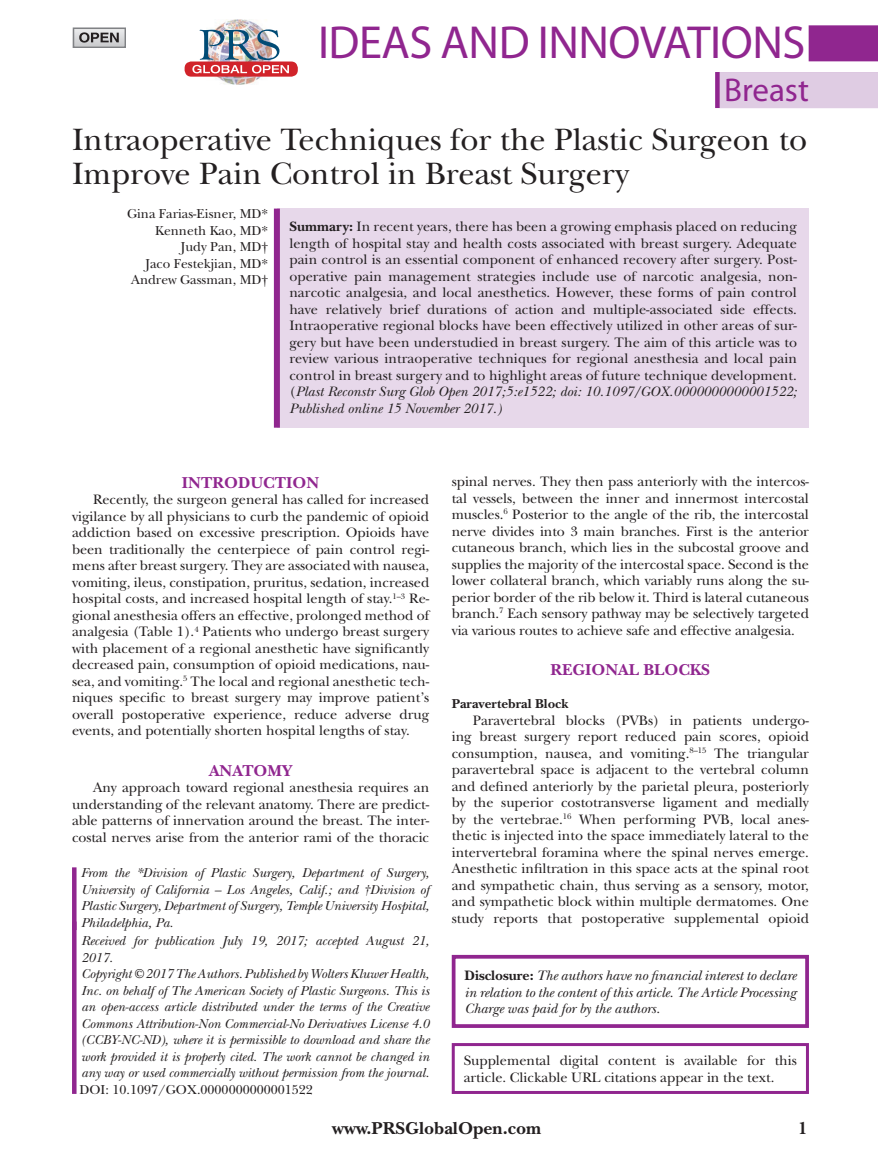
<style>
.page{position:relative;width:878px;height:1175px;background:#fff}
.page>*{position:absolute;margin:0;border:0;box-sizing:border-box;transform-origin:0 0}
.t1{font:46.5px "Myriad Pro";letter-spacing:-.01em;color:#90268f}
.t2{font:33px "Myriad Pro";color:#90268f}
.t3{font:32.25px/34.5px "New Baskerville";color:#231f20}
.t4{font:700 18px "New Baskerville";color:#231f20}
.t5{font:700 16.5px "New Baskerville";color:#90268f}
.t6{font:14.25px/16.5px "New Baskerville";color:#231f20;text-align:justify}
.t7{font:italic 14.25px/16.5px "New Baskerville";color:#231f20;text-align:justify}
.t8{font:italic 13.5px/16.5px "New Baskerville";color:#231f20}
.t9{font:13.5px/16.5px "New Baskerville";color:#231f20;text-align:right}
.t10{font:700 13.5px "New Baskerville";color:#231f20}
.s1{font-weight:700}
.s2{font-style:italic}
.s3{font-weight:700;font-style:normal}
</style>
<div class="page">
<div style="left:73px;top:28px;width:52px;height:20px;border:2px solid #808285"></div>
<svg style="left:79px;top:32px;width:40px;height:11px"></svg>
<img style="left:215px;top:20px;width:48px;height:64px">
<svg style="left:184px;top:61px;width:114px;height:16px"></svg>
<img style="left:192px;top:29px;width:97px;height:44px">
<hr style="left:72px;top:921px;width:4px;height:172px;background:#90268f">
<hr style="left:72px;top:867px;width:4px;height:63px;background:#90268f">
<div style="left:277px;top:208px;width:531px;height:220px;background:#e7d8ea"></div>
<div style="left:274px;top:208px;width:6px;height:220px;background:#90268f"></div>
<div style="left:452px;top:955px;width:356px;height:73px;border:4px solid #90268f"></div>
<div style="left:715px;top:72px;width:163px;height:36px;background:#90268f"></div>
<div style="left:719px;top:72px;width:159px;height:36px;background:#dfcce3"></div>
<div style="left:452px;top:1043px;width:356px;height:51px;border:3px solid #90268f"></div>
<div style="left:808px;top:25px;width:69px;height:36px;background:#90268f"></div>
<h1 class="t1" style="left:318px;top:14px;width:489px">IDEAS AND INNOVATIONS</h1>
<h2 class="t2" style="left:724px;top:69px;width:86px">BREAST</h2>
<h3 class="t3" style="left:72px;top:122px;width:736px">Intraoperative Techniques for the Plastic Surgeon to<br>Improve Pain Control in Breast Surgery</h3>
<p class="t9" style="left:127px;top:206px;width:143px">Gina Farias-Eisner, MD*<br>Kenneth Kao, MD*<br>Judy Pan, MD†<br>Jaco Festekjian, MD*<br>Andrew Gassman, MD†</p>
<p class="t6" style="left:289px;top:218px;width:509px"><span class="s1">Summary:</span> In recent years, there has been a growing emphasis placed on reducing length of hospital stay and health costs associated with breast surgery. Adequate pain control is an essential component of enhanced recovery after surgery. Post&shy;operative pain management strategies include use of narcotic analgesia, non&shy;narcotic analgesia, and local anesthetics. However, these forms of pain control have relatively brief durations of action and multiple-associated side effects.<br>Intraoperative regional blocks have been effectively utilized in other areas of sur&shy;gery but have been understudied in breast surgery. The aim of this article was to review various intraoperative techniques for regional anesthesia and local pain control in breast surgery and to highlight areas of future technique development. (<span class="s2">Plast Reconstr Surg Glob Open 2017;5:e1522; doi: 10.1097/GOX.0000000000001522; Published online 15 November 2017.)</span></p>
<p class="t5" style="left:182px;top:473px;width:139px">INTRODUCTION</p>
<p class="t6" style="left:72px;top:491px;width:359px;text-indent:21px">Recently, the surgeon general has called for increased vigilance by all physicians to curb the pandemic of opioid addiction based on excessive prescription. Opioids have been traditionally the centerpiece of pain control regi&shy;mens after breast surgery. They are associated with nausea, vomiting, ileus, constipation, pruritus, sedation, increased hospital costs, and increased hospital length of stay.<sup>1–3</sup> Re&shy;gional anesthesia offers an effective, prolonged method of analgesia (Table 1).<sup>4</sup> Patients who undergo breast surgery with placement of a regional anesthetic have significantly decreased pain, consumption of opioid medications, nau&shy;sea, and vomiting.<sup>5</sup> The local and regional anesthetic tech&shy;niques specific to breast surgery may improve patient’s overall postoperative experience, reduce adverse drug events, and potentially shorten hospital lengths of stay.</p>
<p class="t5" style="left:209px;top:761px;width:85px">ANATOMY</p>
<p class="t6" style="left:72px;top:779px;width:359px;text-indent:21px">Any approach toward regional anesthesia requires an understanding of the relevant anatomy. There are predict&shy;able patterns of innervation around the breast. The inter&shy;costal nerves arise from the anterior rami of the thoracic</p>
<p class="t8" style="left:81px;top:864px;width:350px;text-align:justify">From the *Division of Plastic Surgery, Department of Surgery, University of California – Los Angeles, Calif.; and †Division of Plastic Surgery, Department of Surgery, Temple University Hospital, Philadelphia, Pa.</p>
<p class="t8" style="left:81px;top:932px;width:350px">Received for publication July 19, 2017; accepted August 21, 2017.<br>Copyright © 2017 The Authors. Published by Wolters Kluwer Health, Inc. on behalf of The American Society of Plastic Surgeons. This is an open-access article distributed under the terms of the Creative Commons Attribution-Non Commercial-No Derivatives License 4.0 (CCBY-NC-ND), where it is permissible to download and share the work provided it is properly cited. The work cannot be changed in any way or used commercially without permission from the journal.</p>
<p class="t9" style="left:80px;top:1081px;width:235px">DOI: 10.1097/GOX.0000000000001522</p>
<p class="t6" style="left:452px;top:473px;width:359px">spinal nerves. They then pass anteriorly with the intercos&shy;tal vessels, between the inner and innermost intercostal muscles.<sup>6</sup> Posterior to the angle of the rib, the intercostal nerve divides into 3 main branches. First is the anterior cutaneous branch, which lies in the subcostal groove and supplies the majority of the intercostal space. Second is the lower collateral branch, which variably runs along the su&shy;perior border of the rib below it. Third is lateral cutaneous branch.<sup>7</sup> Each sensory pathway may be selectively targeted via various routes to achieve safe and effective analgesia.</p>
<p class="t5" style="left:550px;top:660px;width:161px">REGIONAL BLOCKS</p>
<p class="t10" style="left:452px;top:696px;width:118px">Paravertebral Block</p>
<p class="t6" style="left:451px;top:712px;width:359px;text-indent:21px">Paravertebral blocks (PVBs) in patients undergo&shy;ing breast surgery report reduced pain scores, opioid consumption, nausea, and vomiting.<sup>8–15</sup> The triangular paravertebral space is adjacent to the vertebral column and defined anteriorly by the parietal pleura, posteriorly by the superior costotransverse ligament and medially by the vertebrae.<sup>16</sup> When performing PVB, local anes&shy;thetic is injected into the space immediately lateral to the intervertebral foramina where the spinal nerves emerge.<br>Anesthetic infiltration in this space acts at the spinal root and sympathetic chain, thus serving as a sensory, motor, and sympathetic block within multiple dermatomes. One study reports that postoperative supplemental opioid</p>
<p class="t7" style="left:464px;top:967px;width:333px"><span class="s3">Disclosure:</span> The authors have no financial interest to declare in relation to the content of this article. The Article Processing Charge was paid for by the authors.</p>
<p class="t6" style="left:464px;top:1052px;width:334px">Supplemental digital content is available for this article. Clickable URL citations appear in the text.</p>
<p class="t4" style="left:332px;top:1118px;width:210px">www.PRSGlobalOpen.com</p>
<p class="t4" style="left:798px;top:1118px;width:11px">1</p>
</div>
